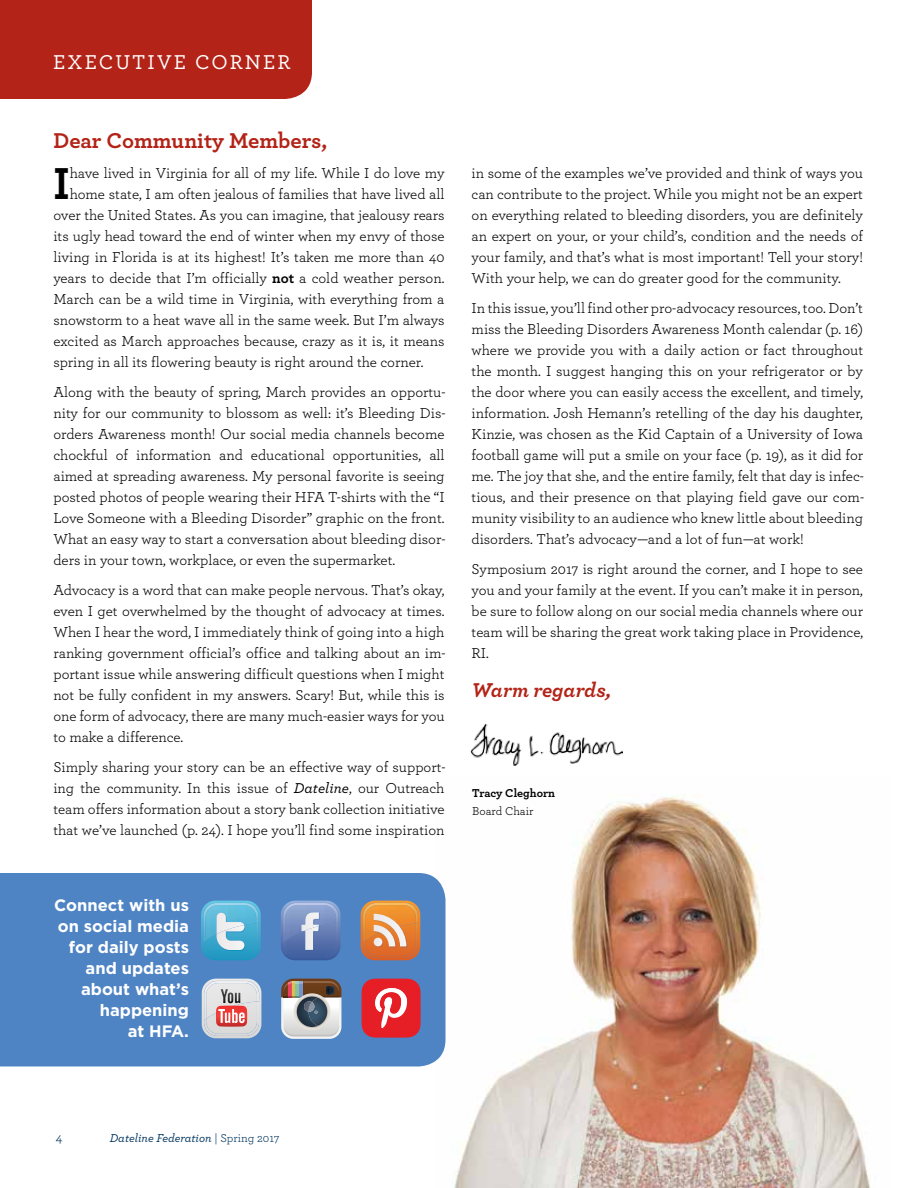
<style>
.page{position:relative;width:918px;height:1188px;background:#fff}
.page>*{position:absolute;margin:0;border:0;box-sizing:border-box;transform-origin:0 0}
.t1{font:700 46.95px "Archer";color:#000}
.t2{font:700 22.5px "Archer";color:#b32317}
.t3{font:500 21px "Archer";letter-spacing:.1em;color:#fff}
.t4{font:italic 700 21px "Archer";color:#b32317}
.t5{font:700 16.5px/21px "Gotham";color:#fff;text-align:right}
.t6{font:15px/21px "Archer";color:#000;text-align:justify}
.t7{font:13.5px "Archer";color:#00355f}
.t8{font:italic 500 12px "Archer";color:#00355f}
.t9{font:700 12px "Archer";color:#000}
.t10{font:12px "Archer";color:#000}
.s1{font-weight:700}
.s2{font-weight:500;font-style:italic}
.s3{font-weight:400;font-style:normal}
</style>
<div class="page">
<img style="left:454px;top:796px;width:417px;height:392px">
<div style="left:0;top:873px;width:446px;height:193px;background:#4f84c4"></div>
<div style="left:0;top:0;width:312px;height:99px;background:#b32317"></div>
<img style="left:470px;top:723px;width:153px;height:43px">
<svg style="left:281px;top:979px;width:60px;height:60px;background:#9e9997"></svg>
<svg style="left:361px;top:901px;width:59px;height:59px;background:#e09153"></svg>
<svg style="left:202px;top:979px;width:59px;height:59px;background:#d4c0c4"></svg>
<svg style="left:201px;top:901px;width:60px;height:59px"></svg>
<img style="left:203px;top:942px;width:55px;height:16px">
<img style="left:203px;top:903px;width:55px;height:39px">
<svg style="left:281px;top:901px;width:60px;height:59px"></svg>
<img style="left:283px;top:942px;width:55px;height:16px">
<img style="left:283px;top:903px;width:55px;height:39px">
<svg style="left:362px;top:979px;width:59px;height:59px"></svg>
<img style="left:364px;top:984px;width:1px;height:37px">
<img style="left:365px;top:983px;width:52px;height:38px">
<h3 class="t3" style="left:53px;top:49px;width:239px">EXECUTIVE CORNER</h3>
<h2 class="t2" style="left:53px;top:126px;width:275px">Dear Community Members,</h2>
<h1 class="t1" style="left:53px;top:154px;width:18px">I</h1>
<p class="t6" style="left:70px;top:162px;width:376px">have lived in Virginia for all of my life. While I do love my</p>
<p class="t6" style="left:70px;top:183px;width:376px">home state, I am often jealous of families that have lived all</p>
<p class="t6" style="left:53px;top:204px;width:393px">over the United States. As you can imagine, that jealousy rears</p>
<p class="t6" style="left:53px;top:225px;width:393px">its ugly head toward the end of winter when my envy of those</p>
<p class="t6" style="left:53px;top:246px;width:393px">living in Florida is at its highest! It’s taken me more than 40</p>
<p class="t6" style="left:53px;top:267px;width:393px">years to decide that I’m officially <span class="s1">not</span> a cold weather person.</p>
<p class="t6" style="left:53px;top:288px;width:393px">March can be a wild time in Virginia, with everything from a</p>
<p class="t6" style="left:53px;top:309px;width:393px">snowstorm to a heat wave all in the same week. But I’m always</p>
<p class="t6" style="left:53px;top:330px;width:393px">excited as March approaches because, crazy as it is, it means</p>
<p class="t6" style="left:53px;top:351px;width:372px">spring in all its flowering beauty is right around the corner.</p>
<p class="t6" style="left:53px;top:381px;width:394px">Along with the beauty of spring, March provides an opportu&shy;nity for our community to blossom as well: it’s Bleeding Dis&shy;orders Awareness month! Our social media channels become chockful of information and educational opportunities, all aimed at spreading awareness. My personal favorite is seeing posted photos of people wearing their HFA T-shirts with the “I Love Someone with a Bleeding Disorder” graphic on the front.<br>What an easy way to start a conversation about bleeding disor&shy;ders in your town, workplace, or even the supermarket.</p>
<p class="t6" style="left:53px;top:579px;width:394px">Advocacy is a word that can make people nervous. That’s okay, even I get overwhelmed by the thought of advocacy at times.<br>When I hear the word, I immediately think of going into a high ranking government official’s office and talking about an im&shy;portant issue while answering difficult questions when I might not be fully confident in my answers. Scary! But, while this is one form of advocacy, there are many much-easier ways for you to make a difference.</p>
<p class="t6" style="left:53px;top:756px;width:394px">Simply sharing your story can be an effective way of support&shy;ing the community. In this issue of <span class="s2">Dateline</span>, our Outreach team offers information about a story bank collection initiative that we’ve launched (p. 24). I hope you’ll find some inspiration</p>
<p class="t5" style="left:54px;top:895px;width:136px">Connect with us on social media for daily posts and updates about what’s happening<br>at HFA.</p>
<p class="t6" style="left:472px;top:162px;width:393px">in some of the examples we’ve provided and think of ways you can contribute to the project. While you might not be an expert on everything related to bleeding disorders, you are definitely an expert on your, or your child’s, condition and the needs of your family, and that’s what is most important! Tell your story!<br>With your help, we can do greater good for the community.</p>
<p class="t6" style="left:472px;top:297px;width:394px">In this issue, you’ll find other pro-advocacy resources, too. Don’t miss the Bleeding Disorders Awareness Month calendar (p. 16) where we provide you with a daily action or fact throughout the month. I suggest hanging this on your refrigerator or by the door where you can easily access the excellent, and timely, information. Josh Hemann’s retelling of the day his daughter, Kinzie, was chosen as the Kid Captain of a University of Iowa football game will put a smile on your face (p. 19), as it did for me. The joy that she, and the entire family, felt that day is infec&shy;tious, and their presence on that playing field gave our com&shy;munity visibility to an audience who knew little about bleeding disorders. That’s advocacy—and a lot of fun—at work!</p>
<p class="t6" style="left:472px;top:558px;width:393px">Symposium 2017 is right around the corner, and I hope to see you and your family at the event. If you can’t make it in person, be sure to follow along on our social media channels where our team will be sharing the great work taking place in Providence, RI.</p>
<h3 class="t4" style="left:472px;top:677px;width:141px">Warm regards,</h3>
<p class="t9" style="left:472px;top:786px;width:84px">Tracy Cleghorn</p>
<p class="t10" style="left:472px;top:804px;width:63px">Board Chair</p>
<p class="t7" style="left:56px;top:1129px;width:8px">4</p>
<p class="t8" style="left:110px;top:1130px;width:171px">Dateline Federation <span class="s3">| Spring 2017</span></p>
</div>
